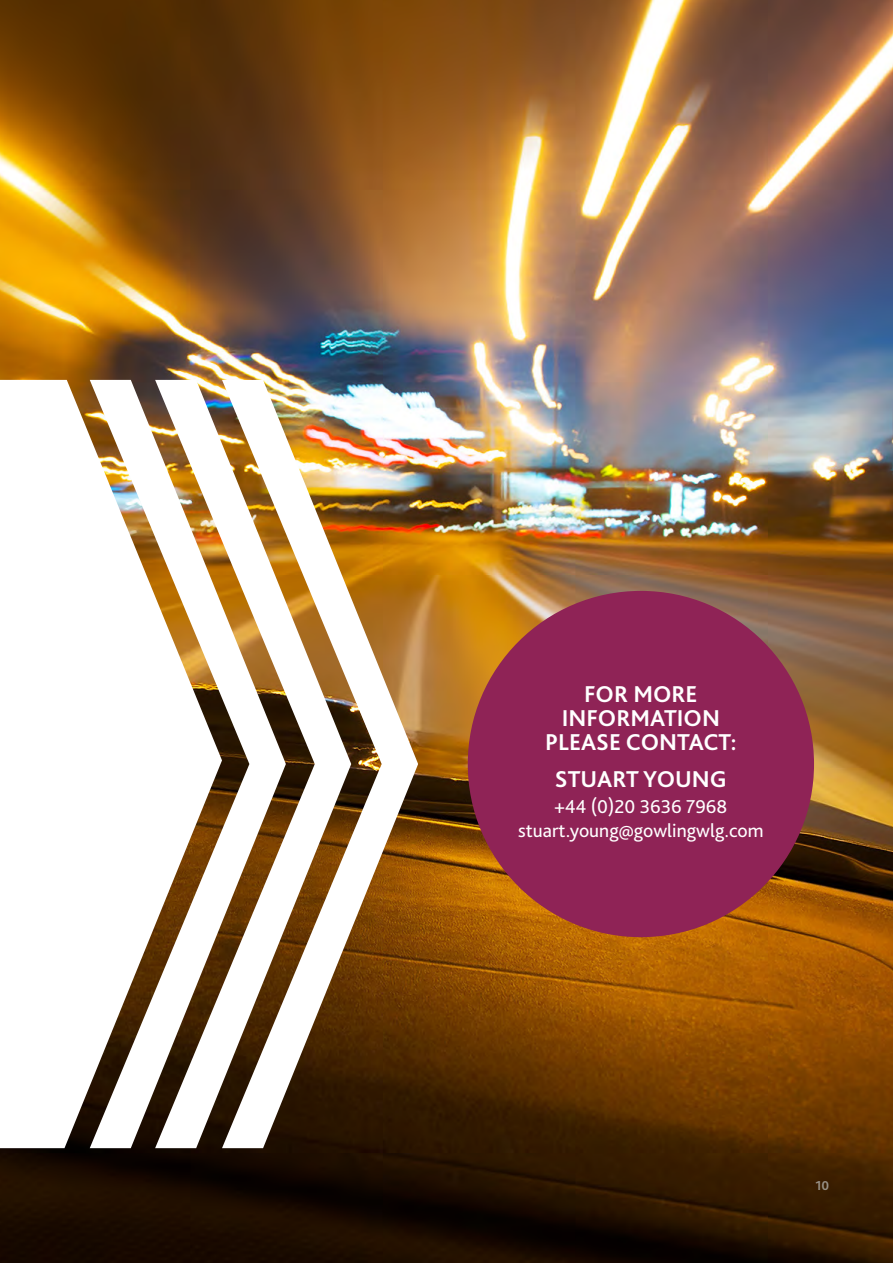
<style>
.page{position:relative;width:893px;height:1263px;background:#fff}
.page>*{position:absolute;margin:0;border:0;box-sizing:border-box;transform-origin:0 0}
.White__10pt{font:700 24px/24px "GWLG Bliss";color:#fff;text-align:center}
.White__10pt-2{font:19.5px "GWLG Bliss";color:#fff}
.Level{font:700 13.5px "GWLG Bliss";color:#979086}
</style>
<div class="page">
<img style="left:0;top:0;width:893px;height:1263px">
<svg style="left:0;top:380px;width:90px;height:768px"></svg>
<div style="left:468px;top:591px;width:346px;height:346px;background:#8f2356;border-radius:50%"></div>
<svg style="left:90px;top:380px;width:65px;height:768px"></svg>
<svg style="left:155px;top:380px;width:67px;height:768px"></svg>
<img style="left:222px;top:380px;width:196px;height:768px">
<p class="White__10pt" style="left:545px;top:682px;width:193px">FOR MORE<br>INFORMATION<br>PLEASE CONTACT:</p>
<p class="White__10pt" style="left:555px;top:767px;width:173px">STUART YOUNG</p>
<p class="White__10pt-2" style="left:554px;top:795px;width:175px">+44 (0)20 3636 7968</p>
<p class="White__10pt-2" style="left:518px;top:819px;width:247px">stuart.young@gowlingwlg.com</p>
<p class="Level" style="left:815px;top:1177px;width:15px">10</p>
</div>
